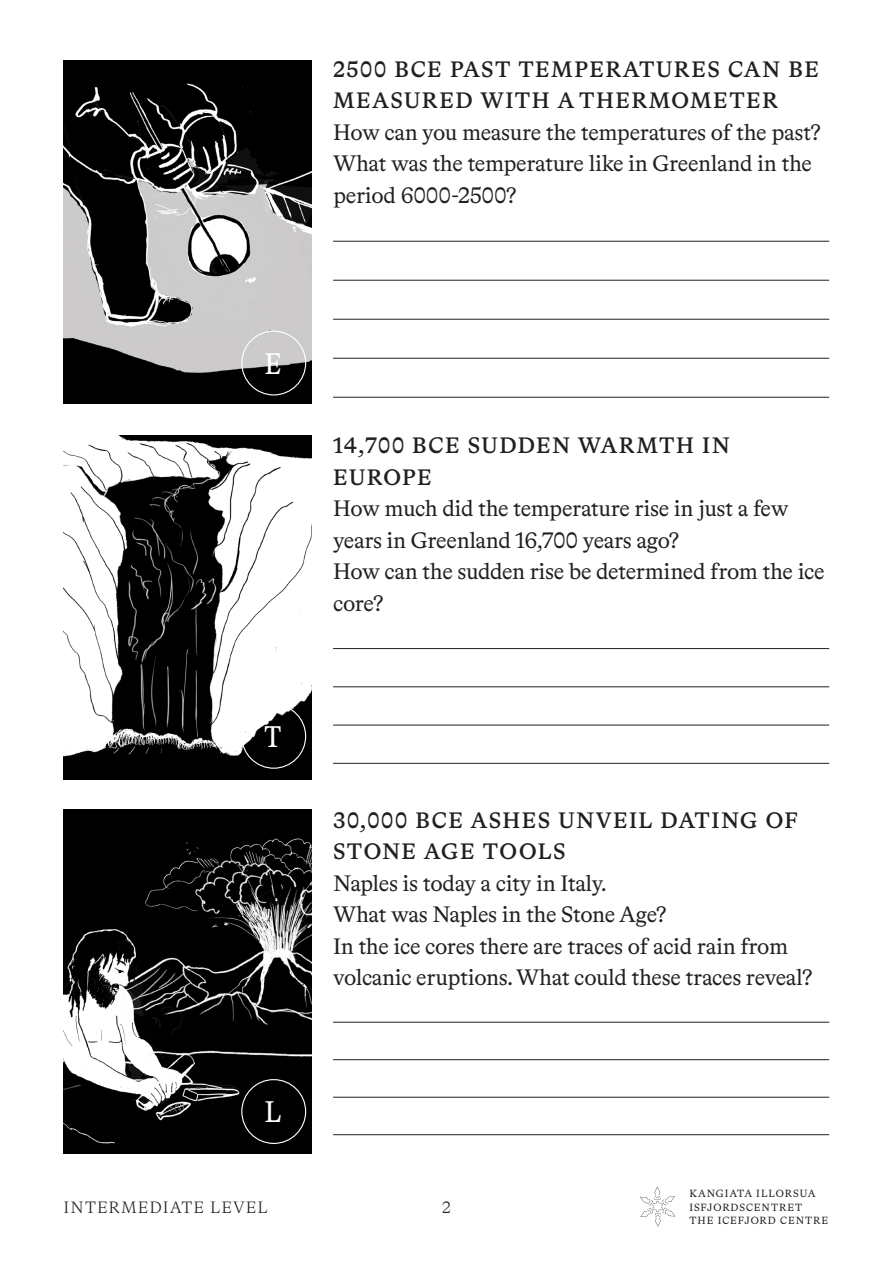
<style>
.page{position:relative;width:893px;height:1263px;background:#fff}
.page>*{position:absolute;margin:0;border:0;box-sizing:border-box;transform-origin:0 0}
.t1{font:30px "Bradford Mono LL";color:#fff}
.t2{font:22.5px/31.5px "Bradford LL";letter-spacing:-.015em;color:#231f20}
.t3{font:500 22.5px/31.5px "Bradford LL";letter-spacing:.065em;color:#231f20}
.t4{font:300 16.5px "Bradford LL";letter-spacing:.065em;color:#231f20}
.t5{font:10.5px "Bradford LL";letter-spacing:.09em;color:#231f20}
</style>
<div class="page">
<img style="left:64px;top:61px;width:248px;height:343px">
<img style="left:64px;top:435px;width:248px;height:344px">
<img style="left:64px;top:810px;width:248px;height:343px">
<hr style="left:333px;top:241px;width:496px;height:1px;background:#231f20">
<hr style="left:333px;top:280px;width:496px;height:1px;background:#231f20">
<hr style="left:333px;top:319px;width:496px;height:1px;background:#231f20">
<hr style="left:333px;top:358px;width:496px;height:1px;background:#231f20">
<hr style="left:333px;top:397px;width:496px;height:1px;background:#231f20">
<hr style="left:333px;top:648px;width:496px;height:1px;background:#231f20">
<hr style="left:333px;top:686px;width:496px;height:1px;background:#231f20">
<hr style="left:333px;top:725px;width:496px;height:1px;background:#231f20">
<hr style="left:333px;top:763px;width:496px;height:1px;background:#231f20">
<hr style="left:333px;top:1022px;width:496px;height:1px;background:#231f20">
<hr style="left:333px;top:1059px;width:496px;height:1px;background:#231f20">
<hr style="left:333px;top:1097px;width:496px;height:1px;background:#231f20">
<hr style="left:333px;top:1134px;width:496px;height:1px;background:#231f20">
<div style="left:241px;top:331px;width:65px;height:64px;border:1px solid #fff;border-radius:50%"></div>
<div style="left:241px;top:704px;width:65px;height:65px;border:1px solid #fff;border-radius:50%"></div>
<div style="left:241px;top:1079px;width:65px;height:65px;border:1px solid #fff;border-radius:50%"></div>
<svg style="left:640px;top:1186px;width:36px;height:41px"></svg>
<p class="t3" style="left:333px;top:52px;width:487px">2500 BCE PAST TEMPERATURES CAN BE<br>MEASURED WITH A THERMOMETER</p>
<p class="t2" style="left:333px;top:115px;width:489px">How can you measure the temperatures of the past?</p>
<p class="t2" style="left:333px;top:147px;width:480px">What was the temperature like in Greenland in the period 6000-2500?</p>
<p class="t1" style="left:264px;top:344px;width:19px">E</p>
<p class="t1" style="left:264px;top:717px;width:19px">T</p>
<p class="t1" style="left:264px;top:1092px;width:19px">L</p>
<p class="t3" style="left:333px;top:429px;width:398px">14,700 BCE SUDDEN WARMTH IN</p>
<p class="t3" style="left:333px;top:460px;width:100px">EUROPE</p>
<p class="t2" style="left:333px;top:492px;width:457px">How much did the temperature rise in just a few years in Greenland 16,700 years ago?</p>
<p class="t2" style="left:333px;top:555px;width:493px">How can the sudden rise be determined from the ice core?</p>
<p class="t3" style="left:333px;top:803px;width:466px">30,000 BCE ASHES UNVEIL DATING OF<br>STONE AGE TOOLS</p>
<p class="t2" style="left:333px;top:866px;width:275px">Naples is today a city in Italy.</p>
<p class="t2" style="left:333px;top:898px;width:335px">What was Naples in the Stone Age?</p>
<p class="t2" style="left:333px;top:929px;width:456px">In the ice cores there are traces of acid rain from</p>
<p class="t2" style="left:333px;top:961px;width:481px">volcanic eruptions. What could these traces reveal?</p>
<p class="t4" style="left:64px;top:1197px;width:206px">INTERMEDIATE LEVEL</p>
<p class="t4" style="left:442px;top:1197px;width:10px">2</p>
<p class="t5" style="left:689px;top:1187px;width:128px">KANGIATA ILLORSUA</p>
<p class="t5" style="left:689px;top:1200px;width:114px">ISFJORDSCENTRET</p>
<p class="t5" style="left:689px;top:1214px;width:140px">THE ICEFJORD CENTRE</p>
</div>
